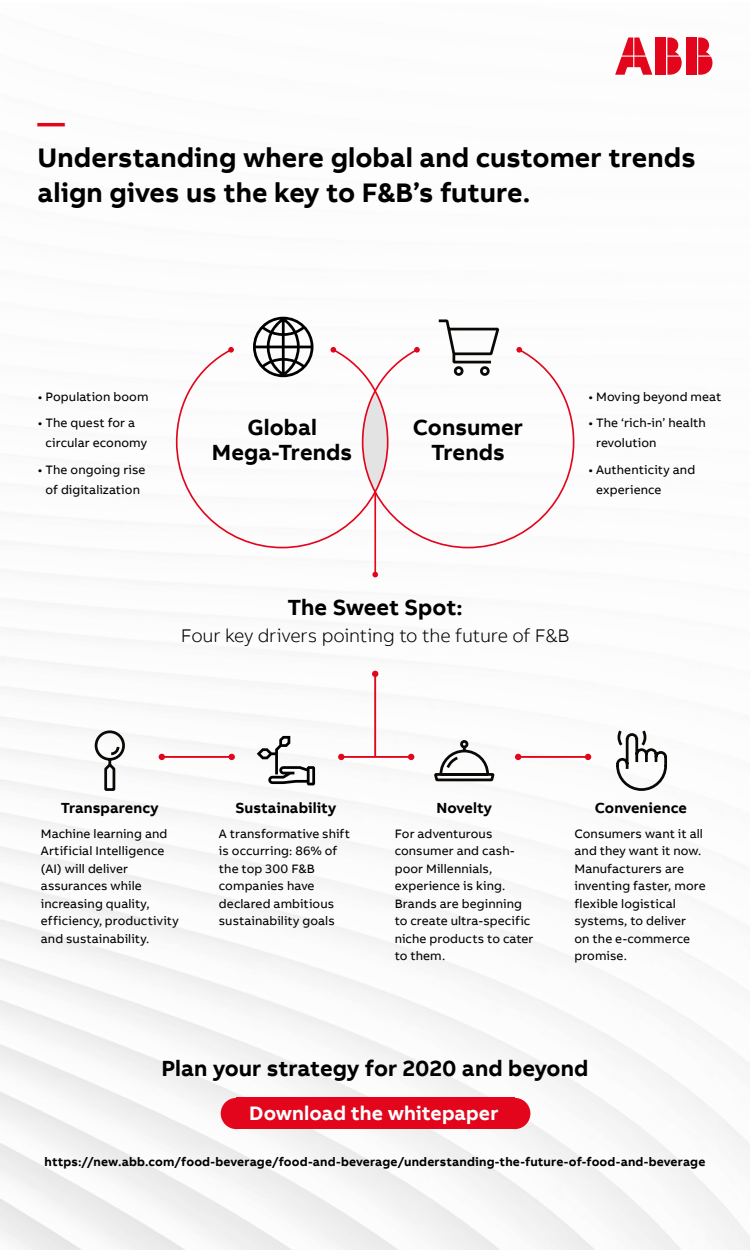
<style>
.page{position:relative;width:750px;height:1250px;background:#fff}
.page>*{position:absolute;margin:0;border:0;box-sizing:border-box;transform-origin:0 0}
.t1{font:700 27.5px/35px "AB Bvoice";color:#000}
.t2{font:700 27.5px "AB Bvoice";color:#e3051b}
.t3{font:700 22.5px/25px "AB Bvoice";letter-spacing:.005em;color:#000;text-align:center}
.t4{font:700 20px "AB Bvoice";color:#fff}
.t5{font:300 18.75px "AB Bvoice";letter-spacing:-.01em;color:#000}
.t6{font:700 15px "AB Bvoice";letter-spacing:.005em;color:#000}
.t7{font:12.5px/17.5px "AB Bvoice";letter-spacing:.01em;color:#000}
.t8{font:700 12.5px "AB Bvoice";letter-spacing:.01em;color:#000}
</style>
<div class="page">
<img style="left:0;top:37px;width:750px;height:1213px">
<svg style="left:389px;top:348px;width:186px;height:201px"></svg>
<svg style="left:414px;top:347px;width:6px;height:6px"></svg>
<svg style="left:516px;top:347px;width:6px;height:6px"></svg>
<svg style="left:175px;top:348px;width:214px;height:201px"></svg>
<svg style="left:228px;top:347px;width:6px;height:6px"></svg>
<svg style="left:331px;top:347px;width:5px;height:6px"></svg>
<svg style="left:253px;top:317px;width:60px;height:60px"></svg>
<svg style="left:436px;top:318px;width:65px;height:59px"></svg>
<hr style="left:374px;top:492px;width:2px;height:83px;background:#e3051b">
<svg style="left:372px;top:572px;width:6px;height:5px"></svg>
<hr style="left:374px;top:674px;width:2px;height:83px;background:#e3051b">
<svg style="left:372px;top:671px;width:6px;height:6px"></svg>
<div style="left:686px;top:38px;width:11px;height:18px;background:#e3051b"></div>
<div style="left:686px;top:57px;width:11px;height:18px;background:#e3051b"></div>
<svg style="left:698px;top:38px;width:14px;height:37px"></svg>
<svg style="left:615px;top:38px;width:37px;height:37px"></svg>
<div style="left:655px;top:38px;width:11px;height:18px;background:#e3051b"></div>
<div style="left:655px;top:57px;width:11px;height:18px;background:#e3051b"></div>
<svg style="left:667px;top:38px;width:15px;height:37px"></svg>
<svg style="left:615px;top:728px;width:53px;height:64px"></svg>
<svg style="left:93px;top:729px;width:33px;height:63px"></svg>
<svg style="left:257px;top:736px;width:58px;height:49px"></svg>
<svg style="left:432px;top:739px;width:65px;height:44px"></svg>
<hr style="left:341px;top:756px;width:70px;height:2px;background:#e3051b">
<svg style="left:408px;top:754px;width:6px;height:6px"></svg>
<svg style="left:338px;top:754px;width:6px;height:6px"></svg>
<hr style="left:162px;top:756px;width:70px;height:2px;background:#e3051b">
<svg style="left:229px;top:754px;width:6px;height:6px"></svg>
<svg style="left:159px;top:754px;width:6px;height:6px"></svg>
<hr style="left:518px;top:756px;width:70px;height:2px;background:#e3051b">
<svg style="left:585px;top:754px;width:6px;height:6px"></svg>
<svg style="left:515px;top:754px;width:6px;height:6px"></svg>
<div style="left:221px;top:1098px;width:31px;height:31px;background:#e3051b;border-radius:50%"></div>
<div style="left:499px;top:1098px;width:31px;height:31px;background:#e3051b;border-radius:50%"></div>
<div style="left:236px;top:1098px;width:254px;height:31px;background:#e3051b"></div>
<div style="left:484px;top:1098px;width:31px;height:31px;background:#e3051b"></div>
<h1 class="t2" style="left:38px;top:105px;width:29px">—</h1>
<h1 class="t1" style="left:38px;top:140px;width:660px">Understanding where global and customer trends align gives us the key to F&amp;B’s future.</h1>
<p class="t7" style="left:38px;top:388px;width:112px">• Population boom</p>
<p class="t7" style="left:46px;top:413px;width:103px;line-height:20px;text-indent:-8px">• The quest for a circular economy</p>
<p class="t7" style="left:38px;top:460px;width:109px;line-height:20px;text-align:center">• The ongoing rise of digitalization</p>
<h2 class="t3" style="left:212px;top:414px;width:142px">Global<br>Mega-Trends</h2>
<h2 class="t3" style="left:413px;top:414px;width:112px">Consumer<br>Trends</h2>
<p class="t7" style="left:588px;top:388px;width:134px">• Moving beyond meat</p>
<p class="t7" style="left:596px;top:413px;width:111px;line-height:20px;text-indent:-8px">• The ‘rich-in’ health revolution</p>
<p class="t7" style="left:596px;top:460px;width:101px;line-height:20px;text-indent:-8px">• Authenticity and experience</p>
<h2 class="t3" style="left:287px;top:595px;width:177px">The Sweet Spot:</h2>
<h3 class="t5" style="left:181px;top:625px;width:390px">Four key drivers pointing to the future of F&amp;B</h3>
<p class="t6" style="left:61px;top:799px;width:100px">Transparency</p>
<p class="t7" style="left:41px;top:825px;width:139px">Machine learning and<br>Artificial Intelligence (AI) will deliver assurances while increasing quality, efficiency, productivity and sustainability.</p>
<p class="t6" style="left:235px;top:799px;width:102px">Sustainability</p>
<p class="t7" style="left:219px;top:825px;width:133px">A transformative shift is occurring: 86% of the top 300 F&amp;B companies have declared ambitious sustainability goals</p>
<p class="t6" style="left:436px;top:799px;width:57px">Novelty</p>
<p class="t7" style="left:395px;top:825px;width:140px">For adventurous consumer and cash&shy;poor Millennials, experience is king.<br>Brands are beginning to create ultra-specific niche products to cater to them.</p>
<p class="t6" style="left:595px;top:799px;width:93px">Convenience</p>
<p class="t7" style="left:574px;top:825px;width:133px">Consumers want it all and they want it now.<br>Manufacturers are inventing faster, more flexible logistical systems, to deliver<br>on the e-commerce promise.</p>
<h2 class="t3" style="left:162px;top:1056px;width:428px">Plan your strategy for 2020 and beyond</h2>
<h3 class="t4" style="left:249px;top:1100px;width:251px">Download the whitepaper</h3>
<p class="t8" style="left:45px;top:1153px;width:662px">https://new.abb.com/food-beverage/food-and-beverage/understanding-the-future-of-food-and-beverage</p>
</div>
